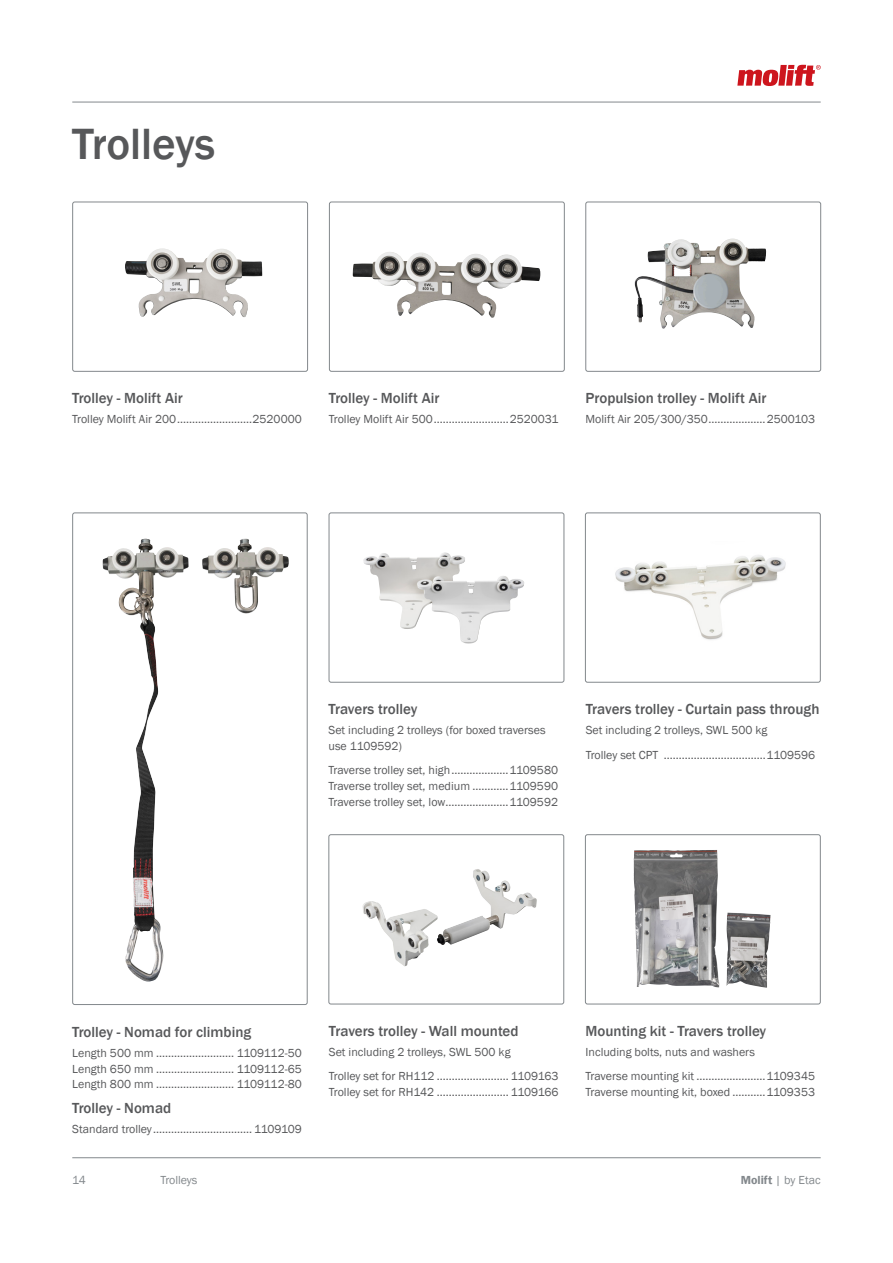
<style>
.page{position:relative;width:893px;height:1263px;background:#fff}
.page>*{position:absolute;margin:0;border:0;box-sizing:border-box;transform-origin:0 0}
._3__Header_-_Intro{font:500 45px "Franklin Gothic";color:#57585a}
._5__Header_-_Feature{font:500 15px "Franklin Gothic";color:#57585a}
._5__Body_-_Features{font:12px/15.8px "Franklin Gothic";color:#57585a}
.t1{font:12px "Franklin Gothic";color:#83888c}
._5__Header_-_Feature-2{font:12px "Franklin Gothic";color:#57585a}
.s1{font-weight:600}
</style>
<div class="page">
<img style="left:633px;top:850px;width:94px;height:138px">
<div style="left:585px;top:834px;width:236px;height:170px;border:1px solid #83888c;border-radius:2px"></div>
<img style="left:634px;top:239px;width:110px;height:90px">
<div style="left:585px;top:202px;width:236px;height:170px;border:1px solid #83888c;border-radius:2px"></div>
<img style="left:615px;top:555px;width:171px;height:85px">
<div style="left:585px;top:512px;width:236px;height:171px;border:1px solid #83888c;border-radius:2px"></div>
<img style="left:362px;top:869px;width:175px;height:97px">
<div style="left:328px;top:834px;width:236px;height:170px;border:1px solid #83888c;border-radius:2px"></div>
<img style="left:353px;top:252px;width:187px;height:66px">
<div style="left:329px;top:202px;width:236px;height:170px;border:1px solid #83888c;border-radius:2px"></div>
<img style="left:363px;top:552px;width:161px;height:91px">
<div style="left:329px;top:512px;width:235px;height:171px;border:1px solid #83888c;border-radius:2px"></div>
<img style="left:125px;top:248px;width:137px;height:69px">
<div style="left:72px;top:202px;width:236px;height:170px;border:1px solid #83888c;border-radius:2px"></div>
<img style="left:102px;top:539px;width:187px;height:75px">
<div style="left:72px;top:512px;width:236px;height:493px;border:1px solid #83888c;border-radius:2px"></div>
<hr style="left:72px;top:102px;width:749px;height:1px;background:#83888c">
<hr style="left:72px;top:1157px;width:749px;height:1px;background:#83888c">
<svg style="left:737px;top:65px;width:84px;height:21px"></svg>
<p class="_3__Header_-_Intro" style="left:72px;top:116px;width:145px">Trolleys</p>
<p class="_5__Header_-_Feature" style="left:72px;top:389px;width:112px">Trolley - Molift Air</p>
<p class="_5__Body_-_Features" style="left:72px;top:412px;width:231px">Trolley Molift Air 200.........................2520000</p>
<p class="_5__Header_-_Feature" style="left:329px;top:389px;width:112px">Trolley - Molift Air</p>
<p class="_5__Body_-_Features" style="left:329px;top:412px;width:231px">Trolley Molift Air 500.........................2520031</p>
<p class="_5__Header_-_Feature" style="left:586px;top:389px;width:182px">Propulsion trolley - Molift Air</p>
<p class="_5__Body_-_Features" style="left:586px;top:412px;width:231px">Molift Air 205/300/350...................2500103</p>
<p class="_5__Header_-_Feature" style="left:329px;top:700px;width:90px">Travers trolley</p>
<p class="_5__Body_-_Features" style="left:329px;top:723px;width:218px">Set including 2 trolleys (for boxed traverses use 1109592)</p>
<p class="_5__Body_-_Features" style="left:329px;top:763px;width:231px">Traverse trolley set, high...................1109580</p>
<p class="_5__Body_-_Features" style="left:329px;top:778px;width:231px">Traverse trolley set, medium ............1109590</p>
<p class="_5__Body_-_Features" style="left:329px;top:794px;width:231px">Traverse trolley set, low.....................1109592</p>
<p class="_5__Header_-_Feature" style="left:586px;top:700px;width:235px">Travers trolley - Curtain pass through</p>
<p class="_5__Body_-_Features" style="left:586px;top:723px;width:183px">Set including 2 trolleys, SWL 500 kg</p>
<p class="_5__Body_-_Features" style="left:586px;top:747px;width:231px">Trolley set CPT ..................................1109596</p>
<p class="_5__Header_-_Feature" style="left:72px;top:1022px;width:180px">Trolley - Nomad for climbing</p>
<p class="_5__Body_-_Features" style="left:72px;top:1045px;width:231px">Length 500 mm .......................... 1109112-50</p>
<p class="_5__Body_-_Features" style="left:72px;top:1061px;width:231px">Length 650 mm .......................... 1109112-65</p>
<p class="_5__Body_-_Features" style="left:72px;top:1077px;width:231px">Length 800 mm .......................... 1109112-80</p>
<p class="_5__Header_-_Feature" style="left:72px;top:1099px;width:100px">Trolley - Nomad</p>
<p class="_5__Body_-_Features" style="left:72px;top:1122px;width:231px">Standard trolley .................................1109109</p>
<p class="_5__Header_-_Feature" style="left:329px;top:1022px;width:191px">Travers trolley - Wall mounted</p>
<p class="_5__Body_-_Features" style="left:329px;top:1044px;width:183px">Set including 2 trolleys, SWL 500 kg</p>
<p class="_5__Body_-_Features" style="left:329px;top:1069px;width:231px">Trolley set for RH112 ........................1109163</p>
<p class="_5__Body_-_Features" style="left:329px;top:1084px;width:231px">Trolley set for RH142 ........................1109166</p>
<p class="_5__Header_-_Feature" style="left:586px;top:1022px;width:182px">Mounting kit - Travers trolley</p>
<p class="_5__Header_-_Feature-2" style="left:586px;top:1045px;width:171px">Including bolts, nuts and washers</p>
<p class="_5__Body_-_Features" style="left:586px;top:1069px;width:231px">Traverse mounting kit .......................1109345</p>
<p class="_5__Body_-_Features" style="left:586px;top:1084px;width:231px">Traverse mounting kit, boxed ...........1109353</p>
<p class="t1" style="left:741px;top:1173px;width:81px"><span class="s1">Molift</span> | by Etac</p>
<p class="t1" style="left:72px;top:1173px;width:15px">14</p>
<p class="t1" style="left:160px;top:1173px;width:39px">Trolleys</p>
<p class="t1" style="left:680px;top:1173px;width:142px"><span class="s1">Etac</span> | Creating Possibilities</p>
</div>
